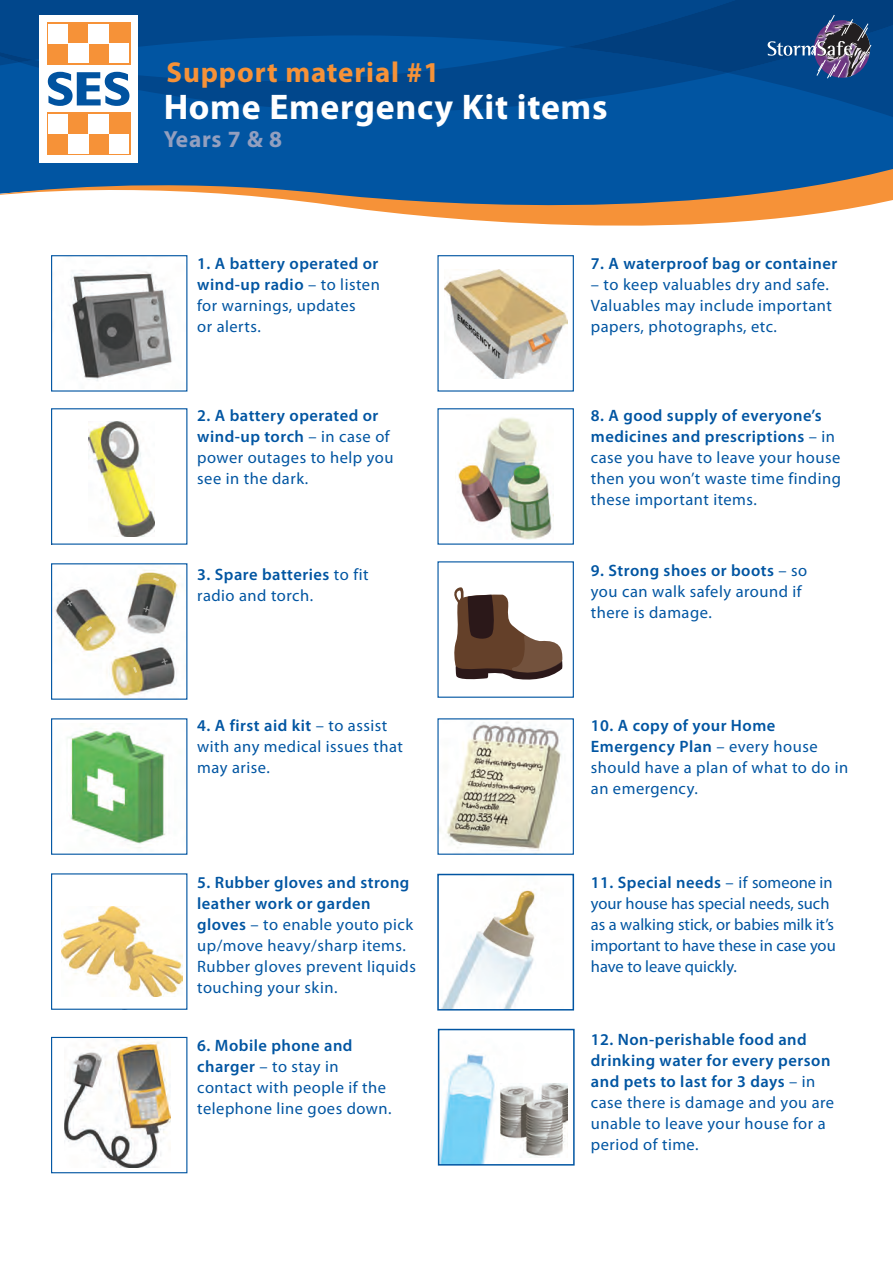
<style>
.page{position:relative;width:893px;height:1263px;background:#fff}
.page>*{position:absolute;margin:0;border:0;box-sizing:border-box;transform-origin:0 0}
.t1{font:700 35.7px "Myriad Pro";letter-spacing:.02em;color:#fff}
.t2{font:700 28.95px "Myriad Pro";letter-spacing:.03em;color:#f69238}
.t3{font:700 23.4px "Myriad Pro";letter-spacing:.03em;color:#939fbf}
.t4{font:16.5px/21px "Myriad Pro";letter-spacing:.03em;color:#0155a2}
.t5{font:600 16.5px/21px "Myriad Pro";letter-spacing:.03em;color:#0155a2}
.t6{font:16.5px/21px "Myriad Pro";color:#0155a2}
.s1{font-weight:600}
.s2{font-weight:400}
</style>
<div class="page">
<div style="left:0;top:121px;width:893px;height:45px;background:#0155a2"></div>
<svg style="left:0;top:73px;width:893px;height:48px;background:#01529d"></svg>
<svg style="left:19px;top:73px;width:709px;height:39px;background:#014c93"></svg>
<svg style="left:0;top:0;width:893px;height:73px;background:#01488e"></svg>
<svg style="left:0;top:166px;width:893px;height:90px"></svg>
<div style="left:39px;top:15px;width:99px;height:147px;background:#fff"></div>
<svg style="left:48px;top:72px;width:81px;height:34px"></svg>
<svg style="left:47px;top:23px;width:83px;height:42px"></svg>
<div style="left:48px;top:44px;width:20px;height:20px;background:#f69238"></div>
<div style="left:68px;top:23px;width:21px;height:21px;background:#f69238"></div>
<div style="left:89px;top:44px;width:20px;height:20px;background:#f69238"></div>
<div style="left:109px;top:23px;width:20px;height:21px;background:#f69238"></div>
<div style="left:89px;top:24px;width:20px;height:20px;background:#fff"></div>
<div style="left:68px;top:44px;width:21px;height:19px;background:#fff"></div>
<div style="left:109px;top:44px;width:20px;height:19px;background:#fff"></div>
<div style="left:49px;top:24px;width:19px;height:20px;background:#fff"></div>
<div style="left:48px;top:134px;width:20px;height:20px;background:#f69238"></div>
<div style="left:68px;top:113px;width:21px;height:21px;background:#f69238"></div>
<div style="left:89px;top:134px;width:20px;height:20px;background:#f69238"></div>
<div style="left:109px;top:113px;width:20px;height:21px;background:#f69238"></div>
<svg style="left:768px;top:15px;width:103px;height:63px;background:#365382"></svg>
<img style="left:69px;top:270px;width:103px;height:111px">
<div style="left:51px;top:255px;width:136px;height:137px;border:1px solid #0155a2"></div>
<img style="left:62px;top:906px;width:120px;height:90px">
<div style="left:51px;top:873px;width:136px;height:137px;border:1px solid #0155a2"></div>
<svg style="left:454px;top:587px;width:109px;height:93px"></svg>
<div style="left:437px;top:561px;width:137px;height:137px;border:1px solid #0155a2"></div>
<img style="left:88px;top:421px;width:67px;height:116px">
<img style="left:64px;top:1040px;width:106px;height:128px">
<div style="left:51px;top:1037px;width:136px;height:136px;border:1px solid #0155a2"></div>
<img style="left:439px;top:722px;width:122px;height:129px">
<img style="left:55px;top:570px;width:123px;height:128px">
<svg style="left:67px;top:600px;width:5px;height:6px"></svg>
<svg style="left:86px;top:626px;width:6px;height:5px"></svg>
<svg style="left:143px;top:606px;width:7px;height:6px"></svg>
<svg style="left:153px;top:577px;width:6px;height:4px"></svg>
<svg style="left:162px;top:658px;width:6px;height:7px"></svg>
<svg style="left:133px;top:667px;width:4px;height:6px"></svg>
<img style="left:444px;top:270px;width:123px;height:108px">
<div style="left:437px;top:255px;width:137px;height:137px;border:1px solid #0155a2"></div>
<img style="left:442px;top:886px;width:94px;height:121px">
<div style="left:437px;top:874px;width:137px;height:136px;border:2px solid #0155a2"></div>
<img style="left:67px;top:723px;width:98px;height:125px">
<img style="left:455px;top:417px;width:99px;height:123px">
<img style="left:441px;top:1054px;width:118px;height:108px">
<div style="left:438px;top:1029px;width:137px;height:136px;border:2px solid #0155a2"></div>
<img style="left:500px;top:1084px;width:67px;height:73px">
<h2 class="t2" style="left:167px;top:53px;width:274px">Support material #1</h2>
<h1 class="t1" style="left:164px;top:84px;width:445px">Home Emergency Kit items</h1>
<h3 class="t3" style="left:164px;top:124px;width:120px">Years 7 &amp; 8</h3>
<p class="t4" style="left:197px;top:253px;width:184px"><span class="s1">1. A battery operated or wind-up radio</span> – to listen for warnings, updates<br>or alerts.</p>
<p class="t4" style="left:197px;top:405px;width:198px"><span class="s1">2. A battery operated or wind-up torch</span> – in case of power outages to help you see in the dark.</p>
<p class="t4" style="left:197px;top:564px;width:173px"><span class="s1">3. Spare batteries</span> to fit radio and torch.</p>
<p class="t4" style="left:197px;top:715px;width:207px"><span class="s1">4. A first aid kit</span> – to assist with any medical issues that may arise.</p>
<p class="t4" style="left:197px;top:872px;width:220px"><span class="s1">5. Rubber gloves and strong leather work or garden gloves</span> – to enable youto pick up/move heavy/sharp items.<br>Rubber gloves prevent liquids touching your skin.</p>
<p class="t4" style="left:197px;top:1035px;width:196px"><span class="s1">6. Mobile phone and charger</span> – to stay in contact with people if the telephone line goes down.</p>
<p class="t5" style="left:591px;top:253px;width:248px">7. A waterproof bag or container</p>
<p class="t4" style="left:591px;top:274px;width:243px">– to keep valuables dry and safe.<br>Valuables may include important papers, photographs, etc.</p>
<p class="t4" style="left:591px;top:405px;width:251px"><span class="s1">8. A good supply of everyone’s medicines and prescriptions</span> – in case you have to leave your house then you won’t waste time finding these important items.</p>
<p class="t4" style="left:591px;top:559px;width:218px"><span class="s1">9. Strong shoes or boots</span> – so you can walk safely around if there is damage.</p>
<p class="t4" style="left:591px;top:714px;width:259px"><span class="s1">10. A copy of your Home<br>Emergency Plan</span> – every house should have a plan of what to do in an emergency.</p>
<p class="t6" style="left:591px;top:872px;width:246px"><span class="s1">11. Special needs</span> – if someone in your house has special needs, such as a walking stick, or babies milk it’s important to have these in case you have to leave quickly.</p>
<p class="t5" style="left:591px;top:1029px;width:245px">12. Non-perishable food and drinking water for every person and pets to last for 3 days <span class="s2">– in case there is damage and you are unable to leave your house for a period of time.</span></p>
</div>
